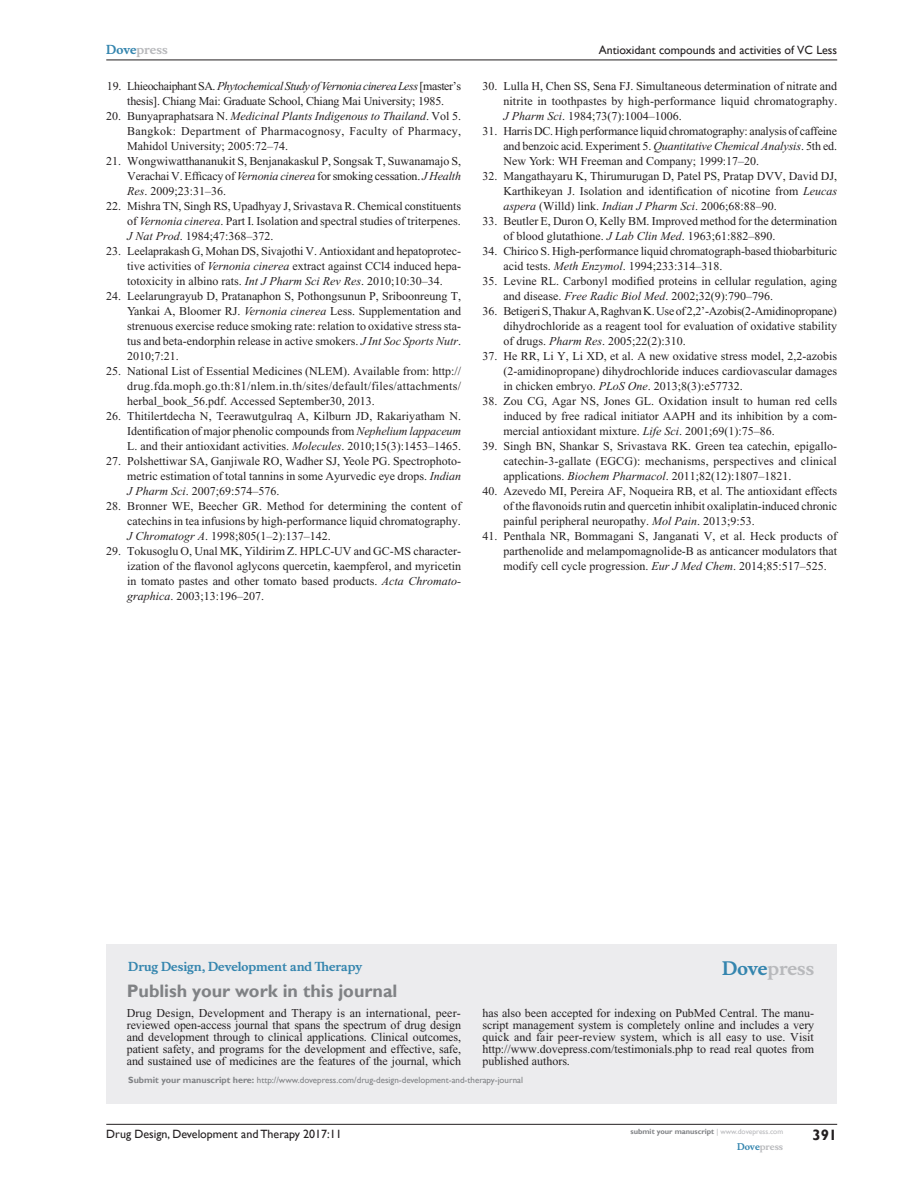
<style>
.page{position:relative;width:918px;height:1188px;background:#fff}
.page>*{position:absolute;margin:0;border:0;box-sizing:border-box;transform-origin:0 0}
.PromBx-H1{font:700 18px "Gill Sans";color:#808285}
.PromBx-Brand{font:700 18px "Musee";color:#b8b9bc}
.t1{font:700 15px "Gill Sans";color:#231f20}
.RefNL2{font:12px/15px "Times New Roman";color:#231f20;text-align:justify}
.PromBx-Tx{font:12px/12px "Times New Roman";letter-spacing:-.005em;color:#231f20;text-align:justify}
.RefNL2-2{font:12px/15px "Times New Roman";letter-spacing:-.02em;color:#231f20;text-align:center}
.t2{font:12px "Gill Sans";color:#231f20}
.PromBx-JrnlName{font:700 12px "Musee";color:#3485ae}
.t3{font:700 12px "Musee";color:#b8b9bc}
.PromBx-SubmitMssWebA{font:9px "Gill Sans";color:#808285}
.t4{font:700 9px "Musee";color:#b8b9bc}
.t5{font:700 7.5px "Gill Sans";color:#808285}
.s1{color:#3485ae}
.s2{font-style:italic}
.s3{font-weight:700}
.s4{font-weight:400;color:#b8b9bc}
</style>
<div class="page">
<div style="left:106px;top:944px;width:731px;height:159px;background:#ececee"></div>
<hr style="left:106px;top:1124px;width:731px;height:1px;background:#231f20">
<hr style="left:106px;top:60px;width:731px;height:1px;background:#231f20">
<p class="t3" style="left:106px;top:43px;width:63px"><span class="s1">Dove</span>press</p>
<p class="RefNL2-2" style="left:107px;top:79px;width:356px">19. Lhieochaiphant SA. <span class="s2">Phytochemical Study of Vernonia cinerea Less</span> [master’s thesis]. Chiang Mai: Graduate School, Chiang Mai University; 1985.</p>
<p class="RefNL2" style="left:127px;top:109px;width:335px;text-indent:-21px">20. Bunyapraphatsara N. <span class="s2">Medicinal Plants Indigenous to Thailand</span>. Vol 5.<br>Bangkok: Department of Pharmacognosy, Faculty of Pharmacy, Mahidol University; 2005:72–74.</p>
<p class="RefNL2" style="left:127px;top:154px;width:335px;text-indent:-21px">21. Wongwiwatthananukit S, Benjanakaskul P, Songsak T, Suwanamajo S, Verachai V. Efficacy of <span class="s2">Vernonia cinerea</span> for smoking cessation. <span class="s2">J Health Res</span>. 2009;23:31–36.</p>
<p class="RefNL2" style="left:127px;top:199px;width:335px;text-indent:-21px">22. Mishra TN, Singh RS, Upadhyay J, Srivastava R. Chemical constituents of <span class="s2">Vernonia cinerea</span>. Part I. Isolation and spectral studies of triterpenes.<br><span class="s2">J Nat Prod</span>. 1984;47:368–372.</p>
<p class="RefNL2" style="left:127px;top:244px;width:335px;text-indent:-21px">23. Leelaprakash G, Mohan DS, Sivajothi V. Antioxidant and hepatoprotec&shy;tive activities of <span class="s2">Vernonia cinerea</span> extract against CCl4 induced hepa&shy;totoxicity in albino rats. <span class="s2">Int J Pharm Sci Rev Res</span>. 2010;10:30–34.</p>
<p class="RefNL2" style="left:127px;top:289px;width:335px;text-indent:-21px">24. Leelarungrayub D, Pratanaphon S, Pothongsunun P, Sriboonreung T, Yankai A, Bloomer RJ. <span class="s2">Vernonia cinerea</span> Less. Supplementation and strenuous exercise reduce smoking rate: relation to oxidative stress sta&shy;tus and beta-endorphin release in active smokers. <span class="s2">J Int Soc Sports Nutr</span>.<br>2010;7:21.</p>
<p class="RefNL2" style="left:127px;top:364px;width:335px;text-indent:-21px">25. National List of Essential Medicines (NLEM). Available from: http:// drug.fda.moph.go.th:81/nlem.in.th/sites/default/files/attachments/ herbal_book_56.pdf. Accessed September30, 2013.</p>
<p class="RefNL2" style="left:127px;top:409px;width:336px;text-indent:-21px">26. Thitilertdecha N, Teerawutgulraq A, Kilburn JD, Rakariyatham N.<br>Identification of major phenolic compounds from <span class="s2">Nephelium lappaceum </span>L. and their antioxidant activities. <span class="s2">Molecules</span>. 2010;15(3):1453–1465.</p>
<p class="RefNL2" style="left:127px;top:454px;width:335px;text-indent:-21px">27. Polshettiwar SA, Ganjiwale RO, Wadher SJ, Yeole PG. Spectrophoto&shy;metric estimation of total tannins in some Ayurvedic eye drops. <span class="s2">Indian J Pharm Sci</span>. 2007;69:574–576.</p>
<p class="RefNL2" style="left:127px;top:499px;width:336px;text-indent:-21px">28. Bronner WE, Beecher GR. Method for determining the content of catechins in tea infusions by high-performance liquid chromatography.<br><span class="s2">J Chromatogr A</span>. 1998;805(1–2):137–142.</p>
<p class="RefNL2" style="left:127px;top:544px;width:335px;text-indent:-21px">29. Tokusoglu O, Unal MK, Yildirim Z. HPLC-UV and GC-MS character&shy;ization of the flavonol aglycons quercetin, kaempferol, and myricetin in tomato pastes and other tomato based products. <span class="s2">Acta Chromato&shy;graphica</span>. 2003;13:196–207.</p>
<p class="t2" style="left:599px;top:43px;width:240px">Antioxidant compounds and activities of VC Less</p>
<p class="RefNL2" style="left:503px;top:79px;width:336px;text-indent:-21px">30. Lulla H, Chen SS, Sena FJ. Simultaneous determination of nitrate and nitrite in toothpastes by high-performance liquid chromatography.<br><span class="s2">J Pharm Sci</span>. 1984;73(7):1004–1006.</p>
<p class="RefNL2" style="left:503px;top:124px;width:335px;text-indent:-21px">31. Harris DC. High performance liquid chromatography: analysis of caffeine and benzoic acid. Experiment 5. <span class="s2">Quantitative Chemical Analysis</span>. 5th ed.<br>New York: WH Freeman and Company; 1999:17–20.</p>
<p class="RefNL2" style="left:503px;top:169px;width:335px;text-indent:-21px">32. Mangathayaru K, Thirumurugan D, Patel PS, Pratap DVV, David DJ, Karthikeyan J. Isolation and identification of nicotine from <span class="s2">Leucas aspera</span> (Willd) link. <span class="s2">Indian J Pharm Sci</span>. 2006;68:88–90.</p>
<p class="RefNL2" style="left:503px;top:214px;width:335px;text-indent:-21px">33. Beutler E, Duron O, Kelly BM. Improved method for the determination of blood glutathione. <span class="s2">J Lab Clin Med</span>. 1963;61:882–890.</p>
<p class="RefNL2" style="left:503px;top:244px;width:335px;text-indent:-21px">34. Chirico S. High-performance liquid chromatograph-based thiobarbituric acid tests. <span class="s2">Meth Enzymol</span>. 1994;233:314–318.</p>
<p class="RefNL2" style="left:503px;top:274px;width:335px;text-indent:-21px">35. Levine RL. Carbonyl modified proteins in cellular regulation, aging and disease. <span class="s2">Free Radic Biol Med</span>. 2002;32(9):790–796.</p>
<p class="RefNL2" style="left:503px;top:304px;width:335px;text-indent:-21px">36. Betigeri S, Thakur A, Raghvan K. Use of 2,2’-Azobis(2-Amidinopropane) dihydrochloride as a reagent tool for evaluation of oxidative stability of drugs. <span class="s2">Pharm Res</span>. 2005;22(2):310.</p>
<p class="RefNL2" style="left:503px;top:349px;width:335px;text-indent:-21px">37. He RR, Li Y, Li XD, et al. A new oxidative stress model, 2,2-azobis (2-amidinopropane) dihydrochloride induces cardiovascular damages in chicken embryo. <span class="s2">PLoS One</span>. 2013;8(3):e57732.</p>
<p class="RefNL2" style="left:503px;top:394px;width:335px;text-indent:-21px">38. Zou CG, Agar NS, Jones GL. Oxidation insult to human red cells induced by free radical initiator AAPH and its inhibition by a com&shy;mercial antioxidant mixture. <span class="s2">Life Sci</span>. 2001;69(1):75–86.</p>
<p class="RefNL2" style="left:503px;top:439px;width:335px;text-indent:-21px">39. Singh BN, Shankar S, Srivastava RK. Green tea catechin, epigallo&shy;catechin-3-gallate (EGCG): mechanisms, perspectives and clinical applications. <span class="s2">Biochem Pharmacol</span>. 2011;82(12):1807–1821.</p>
<p class="RefNL2" style="left:503px;top:484px;width:335px;text-indent:-21px">40. Azevedo MI, Pereira AF, Noqueira RB, et al. The antioxidant effects of the flavonoids rutin and quercetin inhibit oxaliplatin-induced chronic painful peripheral neuropathy. <span class="s2">Mol Pain</span>. 2013;9:53.</p>
<p class="RefNL2" style="left:503px;top:529px;width:335px;text-indent:-21px">41. Penthala NR, Bommagani S, Janganati V, et al. Heck products of parthenolide and melampomagnolide-B as anticancer modulators that modify cell cycle progression. <span class="s2">Eur J Med Chem</span>. 2014;85:517–525.</p>
<p class="PromBx-JrnlName" style="left:128px;top:959px;width:236px">Drug Design, Development and Therapy</p>
<p class="PromBx-H1" style="left:127px;top:980px;width:272px">Publish your work in this journal</p>
<p class="PromBx-Brand" style="left:722px;top:958px;width:94px"><span class="s1">Dove</span>press</p>
<p class="PromBx-Tx" style="left:127px;top:1007px;width:336px">Drug Design, Development and Therapy is an international, peer&shy;reviewed open-access journal that spans the spectrum of drug design and development through to clinical applications. Clinical outcomes, patient safety, and programs for the development and effective, safe, and sustained use of medicines are the features of the journal, which</p>
<p class="PromBx-Tx" style="left:482px;top:1007px;width:333px">has also been accepted for indexing on PubMed Central. The manu&shy;script management system is completely online and includes a very quick and fair peer-review system, which is all easy to use. Visit http://www.dovepress.com/testimonials.php to read real quotes from published authors.</p>
<p class="PromBx-SubmitMssWebA" style="left:128px;top:1075px;width:396px"><span class="s3">Submit your manuscript here:</span> http://www.dovepress.com/drug-design-development-and-therapy-journal</p>
<p class="t2" style="left:106px;top:1127px;width:237px">Drug Design, Development and Therapy 2017:11</p>
<p class="t5" style="left:631px;top:1127px;width:154px">submit your manuscript <span class="s4">| www.dovepress.com</span></p>
<p class="t4" style="left:737px;top:1141px;width:48px"><span class="s1">Dove</span>press</p>
<p class="t1" style="left:812px;top:1126px;width:26px">391</p>
</div>
